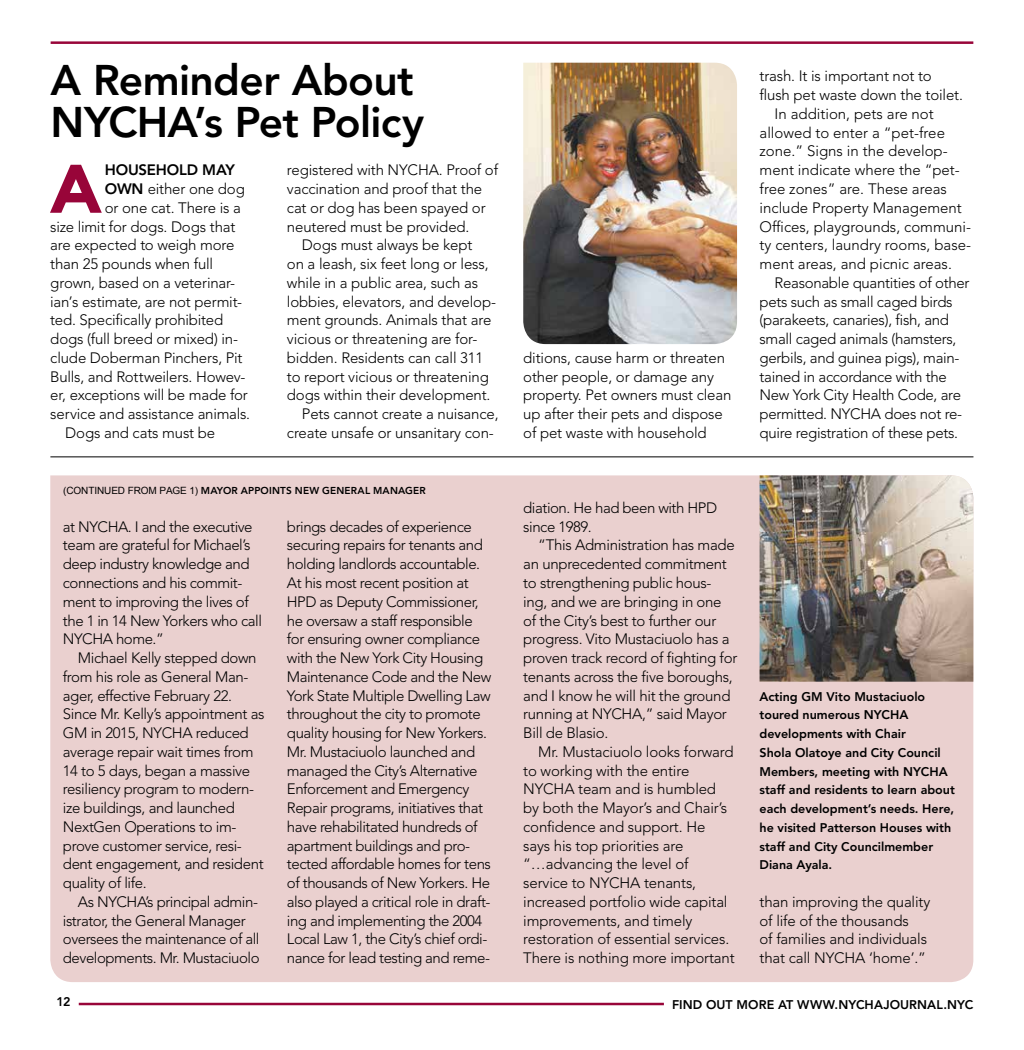
<style>
.page{position:relative;width:1024px;height:1050px;background:#fff}
.page>*{position:absolute;margin:0;border:0;box-sizing:border-box;transform-origin:0 0}
.t1{font:700 68.62px "Montserrat";color:#980539}
.t2{font:800 42.5px/42.5px "Avenir LT Std";letter-spacing:-.015em;color:#000}
.t3{font:300 15px/18.8px "Avenir LT Std";letter-spacing:-.02em;color:#000}
.t4{font:300 15px "Avenir LT Std";color:#000}
.t5{font:800 15px "Avenir LT Std";letter-spacing:-.01em;color:#000}
.t6{font:800 12.5px/18.8px "Avenir LT Std";color:#000}
.t7{font:800 10px "Avenir LT Std";letter-spacing:.015em;color:#000}
.s1{font-weight:800}
.s2{font-family:"Arial";font-weight:400}
</style>
<div class="page">
<hr style="left:79px;top:1002px;width:585px;height:3px;background:#980539">
<hr style="left:51px;top:41px;width:922px;height:3px;background:#980539">
<div style="left:50px;top:475px;width:923px;height:507px;background:#ead0cf"></div>
<img style="left:523px;top:63px;width:214px;height:281px">
<img style="left:759px;top:475px;width:214px;height:206px">
<hr style="left:50px;top:456px;width:923px;height:1px;background:#000">
<h2 class="t2" style="left:51px;top:59px;width:375px">A Reminder About<br>NYCHA’s Pet Policy</h2>
<h1 class="t1" style="left:50px;top:148px;width:53px">A</h1>
<p class="t5" style="left:105px;top:161px;width:132px">HOUSEHOLD MAY</p>
<p class="t3" style="left:287px;top:161px;width:213px">registered with NYCHA. Proof of</p>
<p class="t3" style="left:287px;top:179px;width:197px">vaccination and proof that the</p>
<p class="t3" style="left:287px;top:198px;width:200px">cat or dog has been spayed or</p>
<p class="t3" style="left:287px;top:217px;width:184px">neutered must be provided.</p>
<p class="t3" style="left:302px;top:236px;width:172px">Dogs must always be kept</p>
<p class="t3" style="left:287px;top:254px;width:203px">on a leash, six feet long or less,</p>
<p class="t3" style="left:287px;top:273px;width:193px">while in a public area, such as</p>
<p class="t3" style="left:287px;top:292px;width:211px">lobbies, elevators, and develop-</p>
<p class="t3" style="left:287px;top:311px;width:206px">ment grounds. Animals that are</p>
<p class="t3" style="left:287px;top:329px;width:192px">vicious or threatening are for-</p>
<p class="t3" style="left:287px;top:348px;width:198px">bidden. Residents can call 311</p>
<p class="t3" style="left:287px;top:367px;width:203px">to report vicious or threatening</p>
<p class="t3" style="left:287px;top:386px;width:205px">dogs within their development.</p>
<p class="t3" style="left:302px;top:404px;width:198px">Pets cannot create a nuisance,</p>
<p class="t3" style="left:287px;top:423px;width:208px">create unsafe or unsanitary con-</p>
<p class="t3" style="left:105px;top:179px;width:141px"><span class="s1">OWN</span> either one dog</p>
<p class="t3" style="left:105px;top:198px;width:138px">or one cat. There is a</p>
<p class="t3" style="left:50px;top:217px;width:187px">size limit for dogs. Dogs that</p>
<p class="t3" style="left:50px;top:236px;width:186px">are expected to weigh more</p>
<p class="t3" style="left:50px;top:254px;width:164px">than 25 pounds when full</p>
<p class="t3" style="left:50px;top:273px;width:186px">grown, based on a veterinar-</p>
<p class="t3" style="left:50px;top:292px;width:193px">ian’s estimate, are not permit-</p>
<p class="t3" style="left:50px;top:311px;width:174px">ted. Specifically prohibited</p>
<p class="t3" style="left:50px;top:329px;width:189px">dogs (full breed or mixed) in-</p>
<p class="t3" style="left:50px;top:348px;width:194px">clude Doberman Pinchers, Pit</p>
<p class="t3" style="left:50px;top:367px;width:197px">Bulls, and Rottweilers. Howev-</p>
<p class="t3" style="left:50px;top:386px;width:199px">er, exceptions will be made for</p>
<p class="t3" style="left:50px;top:404px;width:201px">service and assistance animals.</p>
<p class="t3" style="left:65px;top:423px;width:151px">Dogs and cats must be</p>
<p class="t7" style="left:63px;top:485px;width:364px"><span class="s2">(CONTINUED FROM PAGE 1)</span> MAYOR APPOINTS NEW GENERAL MANAGER</p>
<p class="t3" style="left:63px;top:517px;width:201px">at NYCHA. I and the executive team are grateful for Michael’s deep industry knowledge and connections and his commit&shy;ment to improving the lives of the 1 in 14 New Yorkers who call<br>NYCHA home.”</p>
<p class="t3" style="left:63px;top:648px;width:203px;text-indent:15px">Michael Kelly stepped down from his role as General Man&shy;ager, effective February 22.<br>Since Mr. Kelly’s appointment as<br>GM in 2015, NYCHA reduced average repair wait times from<br>14 to 5 days, began a massive resiliency program to modern&shy;ize buildings, and launched<br>NextGen Operations to im&shy;prove customer service, resi&shy;dent engagement, and resident quality of life.</p>
<p class="t3" style="left:63px;top:892px;width:198px;text-indent:15px">As NYCHA’s principal admin&shy;istrator, the General Manager oversees the maintenance of all developments. Mr. Mustaciuolo</p>
<p class="t3" style="left:287px;top:517px;width:206px">brings decades of experience securing repairs for tenants and holding landlords accountable.<br>At his most recent position at<br>HPD as Deputy Commissioner, he oversaw a staff responsible for ensuring owner compliance with the New York City Housing<br>Maintenance Code and the New<br>York State Multiple Dwelling Law throughout the city to promote quality housing for New Yorkers.<br>Mr. Mustaciuolo launched and managed the City’s Alternative<br>Enforcement and Emergency<br>Repair programs, initiatives that have rehabilitated hundreds of apartment buildings and pro&shy;tected affordable homes for tens of thousands of New Yorkers. He also played a critical role in draft&shy;ing and implementing the 2004<br>Local Law 1, the City’s chief ordi&shy;nance for lead testing and reme-</p>
<p class="t3" style="left:523px;top:348px;width:210px">ditions, cause harm or threaten other people, or damage any property. Pet owners must clean up after their pets and dispose of pet waste with household</p>
<p class="t3" style="left:759px;top:67px;width:174px">trash. It is important not to</p>
<p class="t3" style="left:759px;top:86px;width:205px">flush pet waste down the toilet.</p>
<p class="t4" style="left:774px;top:105px;width:161px">In addition, pets are not</p>
<p class="t4" style="left:759px;top:124px;width:187px">allowed to enter a “pet-free</p>
<p class="t4" style="left:759px;top:142px;width:190px">zone.” Signs in the develop-</p>
<p class="t4" style="left:759px;top:161px;width:202px">ment indicate where the “pet-</p>
<p class="t4" style="left:759px;top:180px;width:189px">free zones” are. These areas</p>
<p class="t4" style="left:759px;top:199px;width:204px">include Property Management</p>
<p class="t4" style="left:759px;top:217px;width:213px">Offices, playgrounds, communi-</p>
<p class="t4" style="left:759px;top:236px;width:213px">ty centers, laundry rooms, base-</p>
<p class="t4" style="left:759px;top:255px;width:194px">ment areas, and picnic areas.</p>
<p class="t3" style="left:774px;top:273px;width:197px">Reasonable quantities of other</p>
<p class="t3" style="left:759px;top:292px;width:195px">pets such as small caged birds</p>
<p class="t3" style="left:759px;top:311px;width:191px">(parakeets, canaries), fish, and</p>
<p class="t3" style="left:759px;top:329px;width:198px">small caged animals (hamsters,</p>
<p class="t3" style="left:759px;top:348px;width:201px">gerbils, and guinea pigs), main-</p>
<p class="t3" style="left:759px;top:367px;width:189px">tained in accordance with the</p>
<p class="t3" style="left:759px;top:386px;width:203px">New York City Health Code, are</p>
<p class="t3" style="left:759px;top:404px;width:204px">permitted. NYCHA does not re-</p>
<p class="t3" style="left:759px;top:423px;width:200px">quire registration of these pets.</p>
<p class="t3" style="left:523px;top:498px;width:195px">diation. He had been with HPD since 1989.</p>
<p class="t3" style="left:523px;top:536px;width:216px;text-indent:15px">“This Administration has made an unprecedented commitment to strengthening public hous&shy;ing, and we are bringing in one of the City’s best to further our progress. Vito Mustaciuolo has a proven track record of fighting for tenants across the five boroughs, and I know he will hit the ground running at NYCHA,” said Mayor<br>Bill de Blasio.</p>
<p class="t3" style="left:523px;top:742px;width:213px;text-indent:15px">Mr. Mustaciuolo looks forward to working with the entire<br>NYCHA team and is humbled by both the Mayor’s and Chair’s confidence and support. He says his top priorities are “…advancing the level of service to NYCHA tenants, increased portfolio wide capital improvements, and timely restoration of essential services.<br>There is nothing more important</p>
<p class="t6" style="left:759px;top:686px;width:197px">Acting GM Vito Mustaciuolo toured numerous NYCHA developments with Chair<br>Shola Olatoye and City Council<br>Members, meeting with NYCHA staff and residents to learn about each development’s needs. Here, he visited Patterson Houses with staff and City Councilmember<br>Diana Ayala.</p>
<p class="t3" style="left:759px;top:892px;width:172px">than improving the quality of life of the thousands<br>of families and individuals that call NYCHA ‘home’.”</p>
<p class="t6" style="left:56px;top:992px;width:15px">12</p>
<p class="t6" style="left:672px;top:994px;width:303px">FIND OUT MORE AT WWW.NYCHAJOURNAL.NYC</p>
</div>
